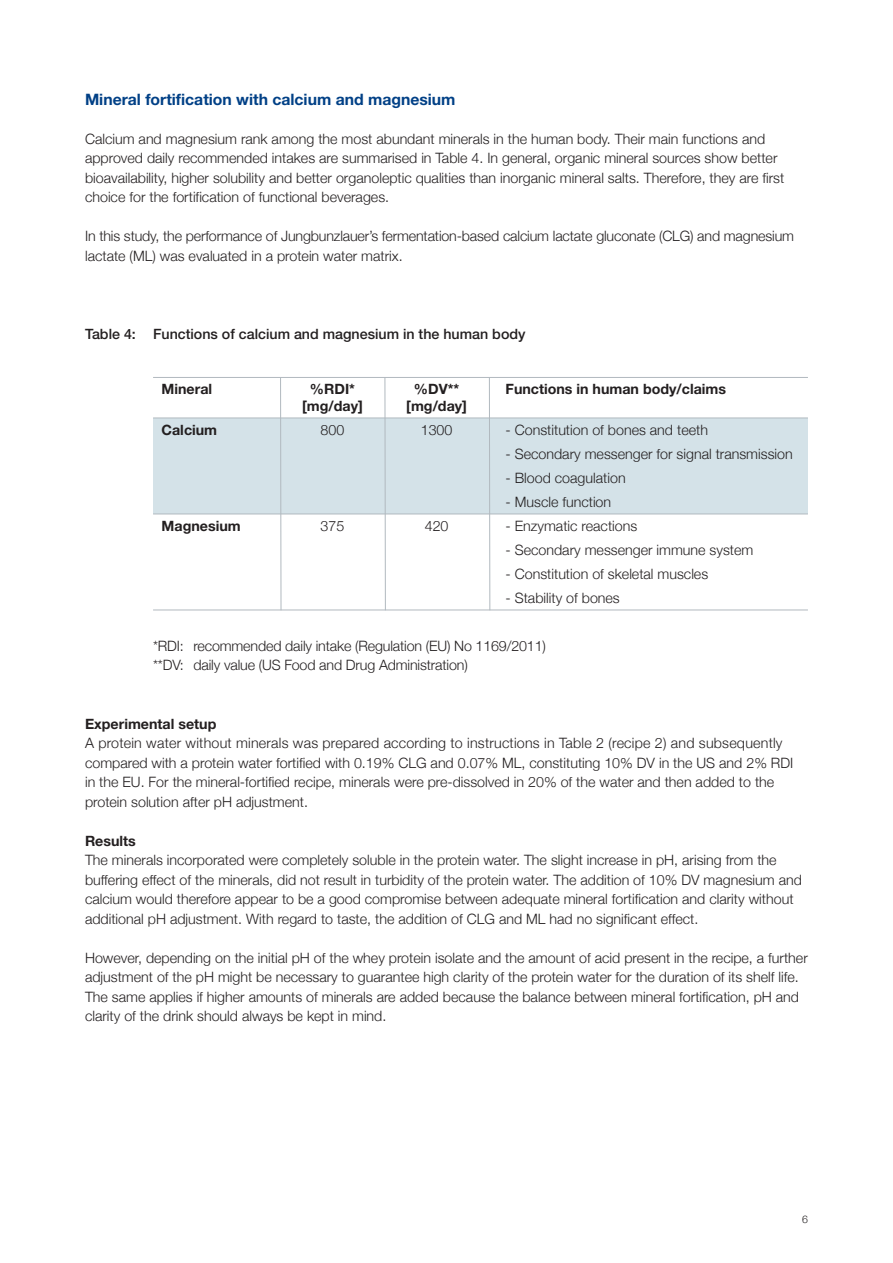
<style>
.page{position:relative;width:893px;height:1263px;background:#fff}
.page>*{position:absolute;margin:0;border:0;box-sizing:border-box;transform-origin:0 0}
.t1{font:700 15.75px "Helvetica Neue";color:#014086}
.t2{font:300 14.25px/19.5px "Helvetica Neue";color:#231f20}
.t3{font:700 14.25px "Helvetica Neue";color:#231f20}
.t4{font:500 14.25px "Helvetica Neue";color:#231f20}
.t5{font:300 10.5px "Helvetica Neue";color:#231f20}
</style>
<div class="page">
<div style="left:153px;top:418px;width:655px;height:96px;background:#d4e2e8"></div>
<hr style="left:153px;top:377px;width:655px;height:1px;background:#b1b9bf">
<hr style="left:153px;top:418px;width:655px;height:1px;background:#b1b9bf">
<hr style="left:153px;top:514px;width:655px;height:1px;background:#b1b9bf">
<hr style="left:153px;top:610px;width:655px;height:1px;background:#b1b9bf">
<svg style="left:384px;top:378px;width:2px;height:233px"></svg>
<svg style="left:280px;top:378px;width:2px;height:233px"></svg>
<svg style="left:489px;top:378px;width:1px;height:233px"></svg>
<p class="t1" style="left:85px;top:93px;width:372px">Mineral fortification with calcium and magnesium</p>
<p class="t2" style="left:85px;top:128px;width:701px">Calcium and magnesium rank among the most abundant minerals in the human body. Their main functions and approved daily recommended intakes are summarised in Table 4. In general, organic mineral sources show better bioavailability, higher solubility and better organoleptic qualities than inorganic mineral salts. Therefore, they are first choice for the fortification of functional beverages.</p>
<p class="t2" style="left:85px;top:226px;width:710px">In this study, the performance of Jungbunzlauer’s fermentation-based calcium lactate gluconate (CLG) and magnesium lactate (ML) was evaluated in a protein water matrix.</p>
<p class="t4" style="left:85px;top:328px;width:442px">Table 4: Functions of calcium and magnesium in the human body</p>
<p class="t3" style="left:162px;top:384px;width:52px">Mineral</p>
<p class="t3" style="left:310px;top:384px;width:47px">%RDI*</p>
<p class="t3" style="left:414px;top:384px;width:47px">%DV**</p>
<p class="t3" style="left:506px;top:384px;width:222px">Functions in human body/claims</p>
<p class="t3" style="left:302px;top:401px;width:62px">[mg/day]</p>
<p class="t3" style="left:406px;top:401px;width:62px">[mg/day]</p>
<p class="t3" style="left:162px;top:425px;width:57px">Calcium</p>
<p class="t2" style="left:321px;top:420px;width:25px">800</p>
<p class="t2" style="left:421px;top:420px;width:33px">1300</p>
<p class="t2" style="left:506px;top:420px;width:204px">- Constitution of bones and teeth</p>
<p class="t2" style="left:506px;top:444px;width:289px">- Secondary messenger for signal transmission</p>
<p class="t2" style="left:506px;top:468px;width:122px">- Blood coagulation</p>
<p class="t2" style="left:506px;top:492px;width:107px">- Muscle function</p>
<p class="t3" style="left:162px;top:521px;width:81px">Magnesium</p>
<p class="t2" style="left:321px;top:516px;width:25px">375</p>
<p class="t2" style="left:425px;top:516px;width:25px">420</p>
<p class="t2" style="left:506px;top:516px;width:133px">- Enzymatic reactions</p>
<p class="t2" style="left:506px;top:540px;width:249px">- Secondary messenger immune system</p>
<p class="t2" style="left:506px;top:564px;width:204px">- Constitution of skeletal muscles</p>
<p class="t2" style="left:506px;top:588px;width:116px">- Stability of bones</p>
<p class="t2" style="left:153px;top:635px;width:394px">*RDI: recommended daily intake (Regulation (EU) No 1169/2011) **DV: daily value (US Food and Drug Administration)</p>
<p class="t3" style="left:85px;top:718px;width:133px">Experimental setup</p>
<p class="t2" style="left:85px;top:733px;width:710px">A protein water without minerals was prepared according to instructions in Table 2 (recipe 2) and subsequently compared with a protein water fortified with 0.19% CLG and 0.07% ML, constituting 10% DV in the US and 2% RDI in the EU. For the mineral-fortified recipe, minerals were pre-dissolved in 20% of the water and then added to the protein solution after pH adjustment.</p>
<p class="t3" style="left:85px;top:835px;width:52px">Results</p>
<p class="t2" style="left:85px;top:850px;width:718px">The minerals incorporated were completely soluble in the protein water. The slight increase in pH, arising from the buffering effect of the minerals, did not result in turbidity of the protein water. The addition of 10% DV magnesium and calcium would therefore appear to be a good compromise between adequate mineral fortification and clarity without additional pH adjustment. With regard to taste, the addition of CLG and ML had no significant effect.</p>
<p class="t2" style="left:85px;top:947px;width:724px">However, depending on the initial pH of the whey protein isolate and the amount of acid present in the recipe, a further adjustment of the pH might be necessary to guarantee high clarity of the protein water for the duration of its shelf life.<br>The same applies if higher amounts of minerals are added because the balance between mineral fortification, pH and clarity of the drink should always be kept in mind.</p>
<p class="t5" style="left:802px;top:1213px;width:7px">6</p>
</div>
